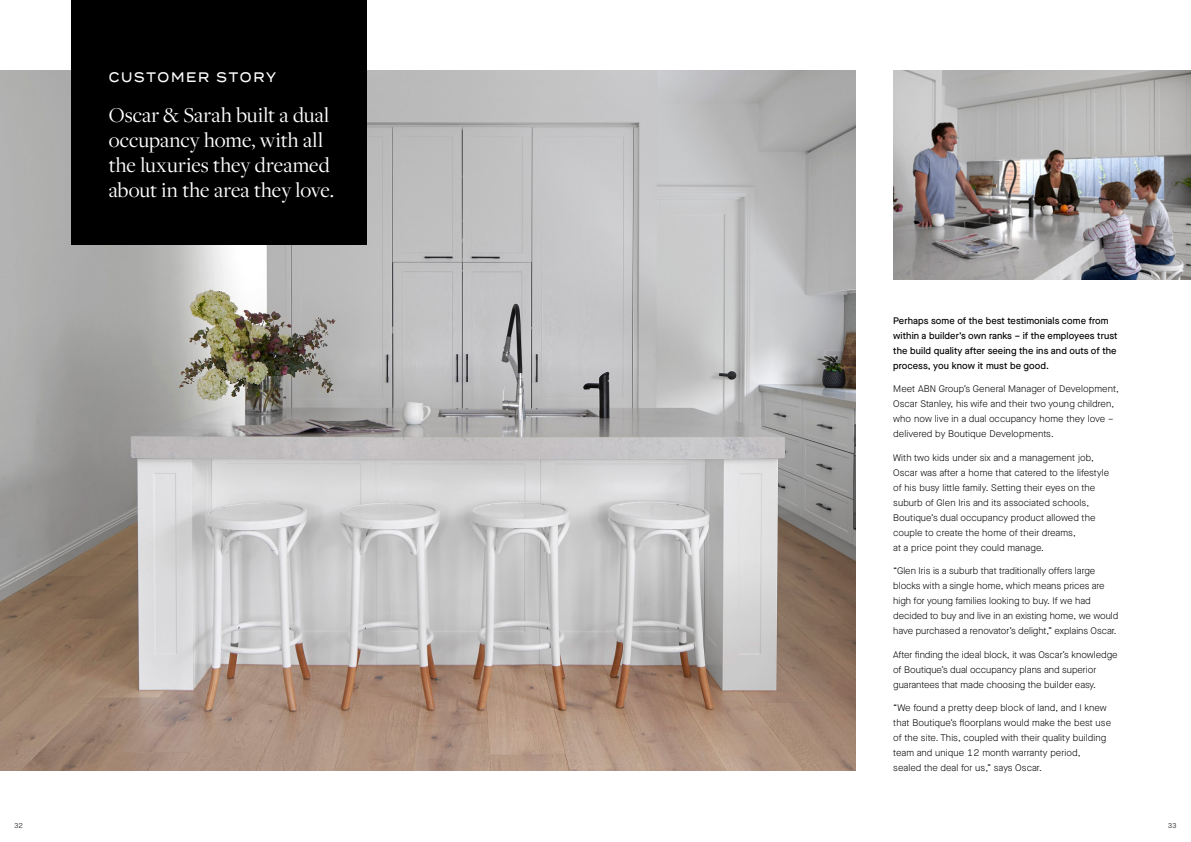
<style>
.page{position:relative;width:1191px;height:842px;background:#fff}
.page>*{position:absolute;margin:0;border:0;box-sizing:border-box;transform-origin:0 0}
.t1{font:22px/25px "Freight Disp Pro";letter-spacing:.005em;color:#fff}
.t2{font:500 13.8px "Termina";letter-spacing:.14em;color:#fff;scale:.87 1}
.t3{font:300 9.5px/15px "Maison Neue";color:#000}
.t4{font:500 9.5px/15px "Maison Neue";letter-spacing:.01em;color:#000}
.t5{font:300 7px "Maison Neue";color:#000}
</style>
<div class="page">
<img style="left:0;top:71px;width:855px;height:700px">
<img style="left:893px;top:71px;width:298px;height:209px">
<div style="left:71px;top:0;width:295px;height:244px;background:#000"></div>
<h2 class="t2" style="left:109px;top:67px;width:194px">CUSTOMER STORY</h2>
<h1 class="t1" style="left:109px;top:101px;width:227px">Oscar &amp; Sarah built a dual occupancy home, with all the luxuries they dreamed about in the area they love.</h1>
<p class="t4" style="left:893px;top:313px;width:226px">Perhaps some of the best testimonials come from within a builder’s own ranks – if the employees trust the build quality after seeing the ins and outs of the process, you know it must be good.</p>
<p class="t3" style="left:893px;top:381px;width:227px">Meet ABN Group’s General Manager of Development, Oscar Stanley, his wife and their two young children, who now live in a dual occupancy home they love – delivered by Boutique Developments.</p>
<p class="t3" style="left:893px;top:450px;width:217px">With two kids under six and a management job, Oscar was after a home that catered to the lifestyle of his busy little family. Setting their eyes on the suburb of Glen Iris and its associated schools, Boutique’s dual occupancy product allowed the couple to create the home of their dreams,<br>at a price point they could manage.</p>
<p class="t3" style="left:893px;top:563px;width:227px">“Glen Iris is a suburb that traditionally offers large blocks with a single home, which means prices are high for young families looking to buy. If we had decided to buy and live in an existing home, we would have purchased a renovator’s delight,” explains Oscar.</p>
<p class="t3" style="left:893px;top:647px;width:226px">After finding the ideal block, it was Oscar’s knowledge of Boutique’s dual occupancy plans and superior guarantees that made choosing the builder easy.</p>
<p class="t3" style="left:893px;top:700px;width:219px">“We found a pretty deep block of land, and I knew that Boutique’s floorplans would make the best use of the site. This, coupled with their quality building team and unique 12 month warranty period,<br>sealed the deal for us,” says Oscar.</p>
<p class="t5" style="left:14px;top:821px;width:10px">32</p>
<p class="t5" style="left:1167px;top:821px;width:10px">33</p>
</div>
